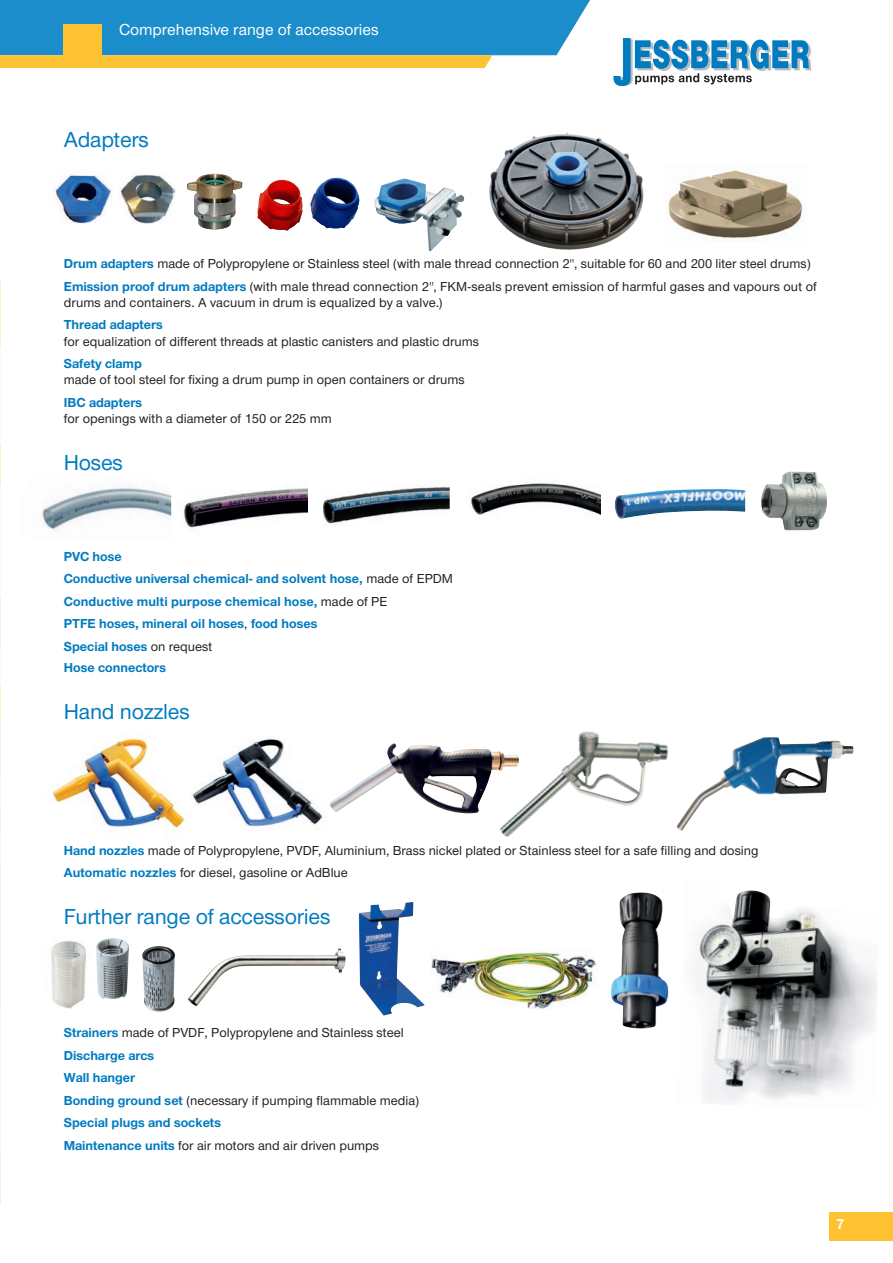
<style>
.page{position:relative;width:893px;height:1263px;background:#fff}
.page>*{position:absolute;margin:0;border:0;box-sizing:border-box;transform-origin:0 0}
.t1{font:500 22.5px "Nimbus Sans Novus T";letter-spacing:-.01em;color:#007bbf}
.t2{font:500 16.5px "Nimbus Sans Novus T";color:#fff}
.t3{font:700 15px "Nimbus Sans Novus T";color:#fff}
.t4{font:500 13.5px/22.5px "Nimbus Sans Novus T";color:#231f20}
.t5{font:700 13.5px/22.4px "Nimbus Sans Novus T";color:#007bbf}
.s1{font-weight:700;color:#007bbf}
.s2{font-weight:500;color:#231f20}
</style>
<div class="page">
<svg style="left:0;top:0;width:590px;height:68px;background:#4b9cb4"></svg>
<svg style="left:613px;top:38px;width:198px;height:48px"></svg>
<div style="left:64px;top:24px;width:38px;height:34px;background:#fec131"></div>
<img style="left:120px;top:175px;width:56px;height:49px">
<img style="left:53px;top:174px;width:60px;height:50px">
<img style="left:187px;top:174px;width:55px;height:56px">
<img style="left:257px;top:178px;width:103px;height:53px">
<img style="left:374px;top:178px;width:91px;height:73px">
<img style="left:489px;top:132px;width:155px;height:118px">
<img style="left:192px;top:738px;width:131px;height:89px">
<img style="left:52px;top:738px;width:133px;height:90px">
<img style="left:329px;top:743px;width:158px;height:71px">
<img style="left:487px;top:731px;width:181px;height:106px">
<img style="left:676px;top:737px;width:177px;height:94px">
<img style="left:96px;top:938px;width:32px;height:61px">
<img style="left:142px;top:946px;width:33px;height:66px">
<img style="left:359px;top:902px;width:65px;height:113px">
<img style="left:188px;top:948px;width:158px;height:58px">
<img style="left:432px;top:951px;width:164px;height:59px">
<img style="left:694px;top:890px;width:183px;height:213px">
<img style="left:611px;top:892px;width:58px;height:137px">
<img style="left:41px;top:487px;width:130px;height:43px">
<img style="left:184px;top:488px;width:123px;height:40px">
<img style="left:323px;top:486px;width:127px;height:40px">
<img style="left:614px;top:489px;width:131px;height:30px">
<img style="left:469px;top:483px;width:131px;height:32px">
<img style="left:761px;top:471px;width:66px;height:59px">
<svg style="left:668px;top:170px;width:135px;height:68px"></svg>
<img style="left:51px;top:941px;width:35px;height:68px">
<div style="left:829px;top:1212px;width:64px;height:29px;background:#fec131"></div>
<p class="t2" style="left:119px;top:20px;width:261px">Comprehensive range of accessories</p>
<h1 class="t1" style="left:64px;top:126px;width:87px">Adapters</h1>
<p class="t4" style="left:64px;top:253px;width:755px"><span class="s1">Drum adapters</span> made of Polypropylene or Stainless steel (with male thread connection 2", suitable for 60 and 200 liter steel drums)<br><span class="s1">Emission proof drum adapters</span> (with male thread connection 2", FKM-seals prevent emission of harmful gases and vapours out of</p>
<p class="t4" style="left:64px;top:291px;width:380px">drums and containers. A vacuum in drum is equalized by a valve.)</p>
<p class="t5" style="left:64px;top:313px;width:101px">Thread adapters</p>
<p class="t4" style="left:64px;top:330px;width:417px">for equalization of different threads at plastic canisters and plastic drums</p>
<p class="t5" style="left:64px;top:352px;width:80px">Safety clamp</p>
<p class="t4" style="left:64px;top:368px;width:402px">made of tool steel for fixing a drum pump in open containers or drums</p>
<p class="t5" style="left:64px;top:391px;width:80px">IBC adapters</p>
<p class="t4" style="left:64px;top:407px;width:270px">for openings with a diameter of 150 or 225 mm</p>
<h1 class="t1" style="left:64px;top:449px;width:61px">Hoses</h1>
<p class="t5" style="left:64px;top:545px;width:391px">PVC hose<br>Conductive universal chemical- and solvent hose, <span class="s2">made of EPDM </span>Conductive multi purpose chemical hose, <span class="s2">made of PE<br></span>PTFE hoses, mineral oil hoses<span class="s2">,</span> food hoses<br>Special hoses <span class="s2">on request<br></span>Hose connectors</p>
<h1 class="t1" style="left:64px;top:698px;width:127px">Hand nozzles</h1>
<p class="t4" style="left:64px;top:839px;width:696px"><span class="s1">Hand nozzles</span> made of Polypropylene, PVDF, Aluminium, Brass nickel plated or Stainless steel for a safe filling and dosing<br><span class="s1">Automatic nozzles</span> for diesel, gasoline or AdBlue</p>
<h1 class="t1" style="left:64px;top:903px;width:268px">Further range of accessories</h1>
<p class="t4" style="left:64px;top:1021px;width:357px"><span class="s1">Strainers</span> made of PVDF, Polypropylene and Stainless steel <span class="s1">Discharge arcs<br>Wall hanger<br>Bonding ground set</span> (necessary if pumping flammable media)<br><span class="s1">Special plugs and sockets<br>Maintenance units</span> for air motors and air driven pumps</p>
<p class="t3" style="left:836px;top:1215px;width:10px">7</p>
</div>
